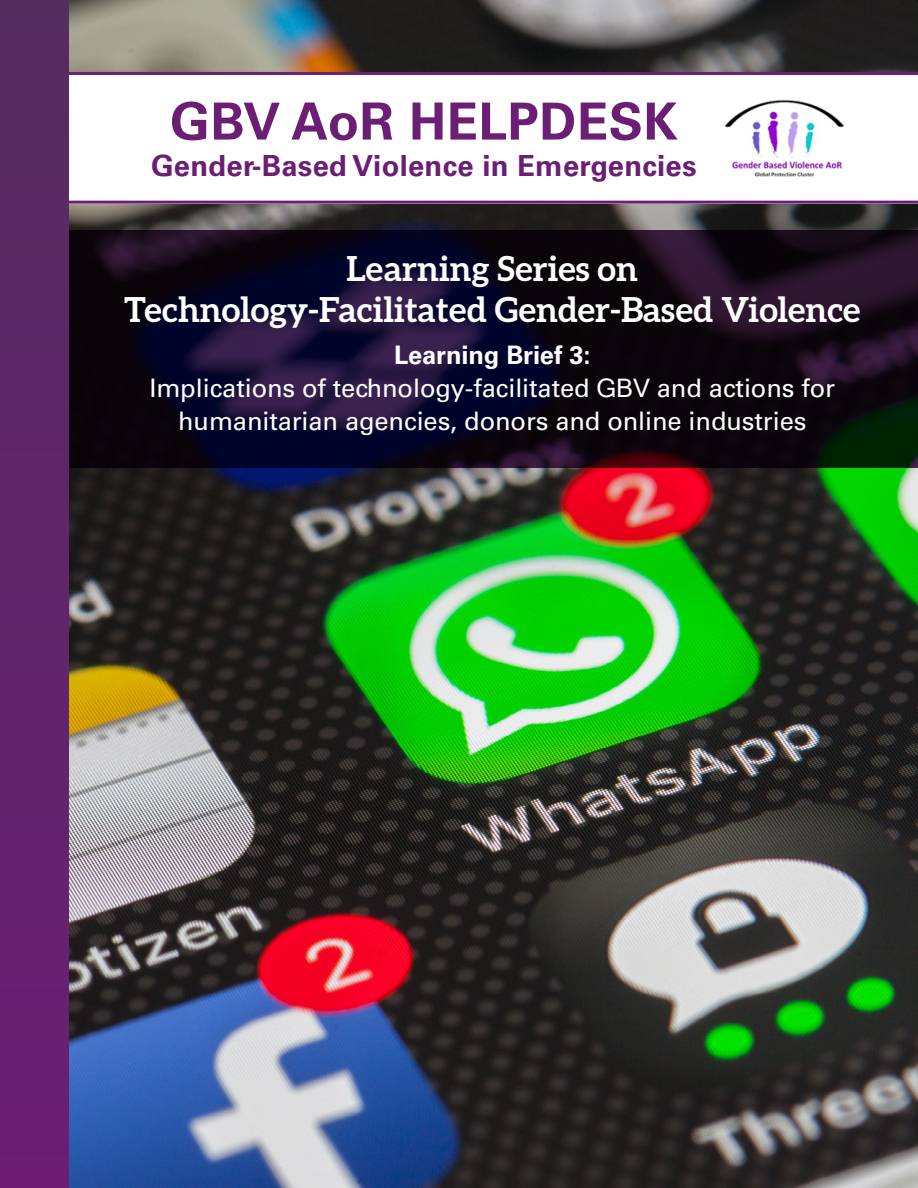
<style>
.page{position:relative;width:918px;height:1188px;background:#fff}
.page>*{position:absolute;margin:0;border:0;box-sizing:border-box;transform-origin:0 0}
.t1{font:700 51.3px "Univers LT Std";letter-spacing:.01em;color:#6b1e74}
.t2{font:700 34.5px/41.4px "Aleo";color:#fff;text-align:center}
.t3{font:700 29.1px "Univers LT Std";letter-spacing:.01em;color:#6b1e74}
.t4{font:25.5px/33px "Univers LT Std";letter-spacing:-.005em;color:#fff;text-align:center}
.s1{font-weight:700}
.s2{font-family:"Microsoft Sans Serif"}
</style>
<div class="page">
<img style="left:68px;top:0;width:850px;height:1188px">
<svg style="left:69px;top:230px;width:849px;height:238px;background:#110a1d"></svg>
<div style="left:68px;top:72px;width:850px;height:132px;background:#fff"></div>
<img style="left:724px;top:99px;width:119px;height:78px">
<hr style="left:68px;top:201px;width:850px;height:3px;background:#6b1e74">
<hr style="left:68px;top:72px;width:850px;height:3px;background:#6b1e74">
<div style="left:0;top:0;width:68px;height:1188px;background:#60256a"></div>
<h1 class="t1" style="left:170px;top:91px;width:509px">GBV AoR HELPDESK</h1>
<p class="t3" style="left:151px;top:149px;width:547px">Gender-Based Violence in Emergencies</p>
<h2 class="t2" style="left:124px;top:247px;width:738px">Learning Series on<br>Technology-Facilitated Gender-Based Violence</h2>
<p class="t4" style="left:149px;top:339px;width:687px"><span class="s1">Learning Brief 3:<br></span>Implications of technology-facilitated <span class="s2">GBV</span> and actions for humanitarian agencies, donors and online industries</p>
</div>
